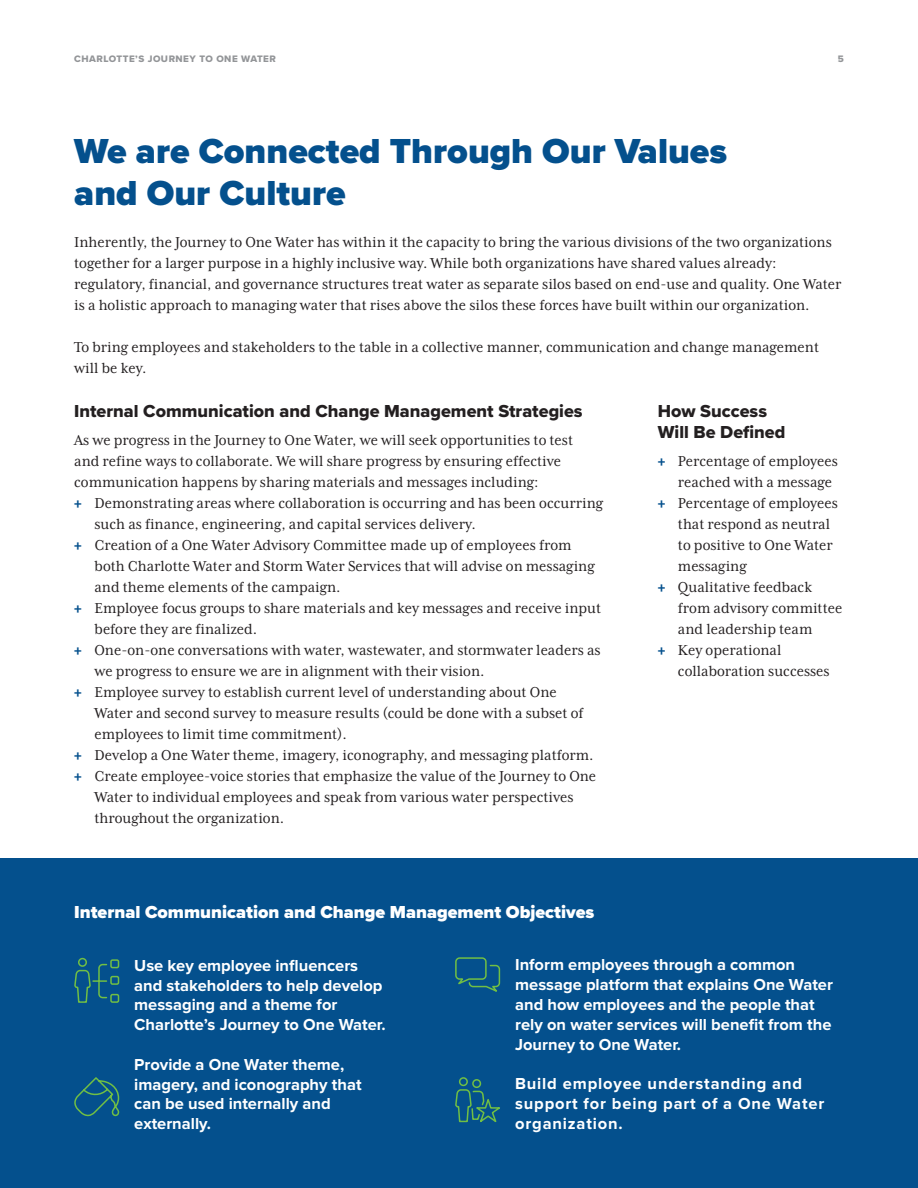
<style>
.page{position:relative;width:918px;height:1188px;background:#fff}
.page>*{position:absolute;margin:0;border:0;box-sizing:border-box;transform-origin:0 0}
.t1{font:900 36px/41.5px "Proxima Nova";color:#04508d}
.t2{font:18px/21px "Proxima Nova Extrabld";color:#231f20}
.Body{font:900 18px "Proxima Nova";color:#fff}
.Bullets{font:16.5px/21px "Mrs Eaves XL Serif Nar OT";color:#231f20}
.Body-2{font:16.5px/21px "Mrs Eaves XL Serif Nar OT";color:#231f20}
.Body-3{font:700 16.5px/19.8px "Proxima Nova";color:#fff}
.Body-4{font:700 16.5px/19.8px "Proxima Nova";letter-spacing:.05em;color:#fff}
.t3{font:9.75px "Proxima Nova Extrabld";letter-spacing:.05em;color:#939598}
</style>
<div class="page">
<div style="left:0;top:859px;width:918px;height:329px;background:#04508d"></div>
<svg style="left:74px;top:957px;width:46px;height:46px"></svg>
<svg style="left:455px;top:957px;width:46px;height:35px"></svg>
<svg style="left:455px;top:1077px;width:45px;height:46px"></svg>
<svg style="left:74px;top:1077px;width:46px;height:40px"></svg>
<p class="t3" style="left:74px;top:51px;width:203px">CHARLOTTE’S JOURNEY TO ONE WATER</p>
<p class="t3" style="left:838px;top:51px;width:8px">5</p>
<h1 class="t1" style="left:74px;top:130px;width:654px">We are Connected Through Our Values and Our Culture</h1>
<p class="Body-2" style="left:74px;top:232px;width:769px">Inherently, the Journey to One Water has within it the capacity to bring the various divisions of the two organizations together for a larger purpose in a highly inclusive way. While both organizations have shared values already: regulatory, financial, and governance structures treat water as separate silos based on end-use and quality. One Water is a holistic approach to managing water that rises above the silos these forces have built within our organization.</p>
<p class="Body-2" style="left:74px;top:337px;width:746px">To bring employees and stakeholders to the table in a collective manner, communication and change management will be key.</p>
<h3 class="t2" style="left:74px;top:400px;width:510px">Internal Communication and Change Management Strategies</h3>
<p class="Body-2" style="left:74px;top:429px;width:500px">As we progress in the Journey to One Water, we will seek opportunities to test and refine ways to collaborate. We will share progress by ensuring effective communication happens by sharing materials and messages including:</p>
<p class="Bullets" style="left:94px;top:492px;width:510px;text-indent:-20px"><sub>+</sub> Demonstrating areas where collaboration is occurring and has been occurring such as finance, engineering, and capital services delivery.</p>
<p class="Bullets" style="left:94px;top:534px;width:502px;text-indent:-20px"><sub>+</sub> Creation of a One Water Advisory Committee made up of employees from both Charlotte Water and Storm Water Services that will advise on messaging and theme elements of the campaign.</p>
<p class="Bullets" style="left:94px;top:597px;width:508px;text-indent:-20px"><sub>+</sub> Employee focus groups to share materials and key messages and receive input before they are finalized.</p>
<p class="Bullets" style="left:94px;top:639px;width:508px;text-indent:-20px"><sub>+</sub> One-on-one conversations with water, wastewater, and stormwater leaders as we progress to ensure we are in alignment with their vision.</p>
<p class="Bullets" style="left:94px;top:681px;width:491px;text-indent:-20px"><sub>+</sub> Employee survey to establish current level of understanding about One<br>Water and second survey to measure results (could be done with a subset of employees to limit time commitment).</p>
<p class="Bullets" style="left:74px;top:744px;width:521px"><sub>+</sub> Develop a One Water theme, imagery, iconography, and messaging platform.</p>
<p class="Bullets" style="left:94px;top:765px;width:503px;text-indent:-20px"><sub>+</sub> Create employee-voice stories that emphasize the value of the Journey to One<br>Water to individual employees and speak from various water perspectives throughout the organization.</p>
<p class="Body" style="left:74px;top:899px;width:522px">Internal Communication and Change Management Objectives</p>
<h3 class="t2" style="left:658px;top:400px;width:129px">How Success<br>Will Be Defined</h3>
<p class="Bullets" style="left:678px;top:450px;width:162px;text-indent:-20px"><sub>+</sub> Percentage of employees reached with a message</p>
<p class="Bullets" style="left:678px;top:492px;width:162px;text-indent:-20px"><sub>+</sub> Percentage of employees that respond as neutral to positive to One Water messaging</p>
<p class="Bullets" style="left:678px;top:576px;width:166px;text-indent:-20px"><sub>+</sub> Qualitative feedback from advisory committee and leadership team</p>
<p class="Bullets" style="left:678px;top:639px;width:153px;text-indent:-20px"><sub>+</sub> Key operational collaboration successes</p>
<p class="Body-3" style="left:134px;top:956px;width:253px">Use key employee influencers and stakeholders to help develop messaging and a theme for<br>Charlotte’s Journey to One Water.</p>
<p class="Body-3" style="left:134px;top:1055px;width:229px">Provide a One Water theme, imagery, and iconography that can be used internally and externally.</p>
<p class="Body-3" style="left:515px;top:955px;width:319px">Inform employees through a common message platform that explains One Water and how employees and the people that rely on water services will benefit from the Journey to One Water.</p>
<p class="Body-4" style="left:515px;top:1074px;width:311px">Build employee understanding and support for being part of a One Water organization.</p>
</div>
